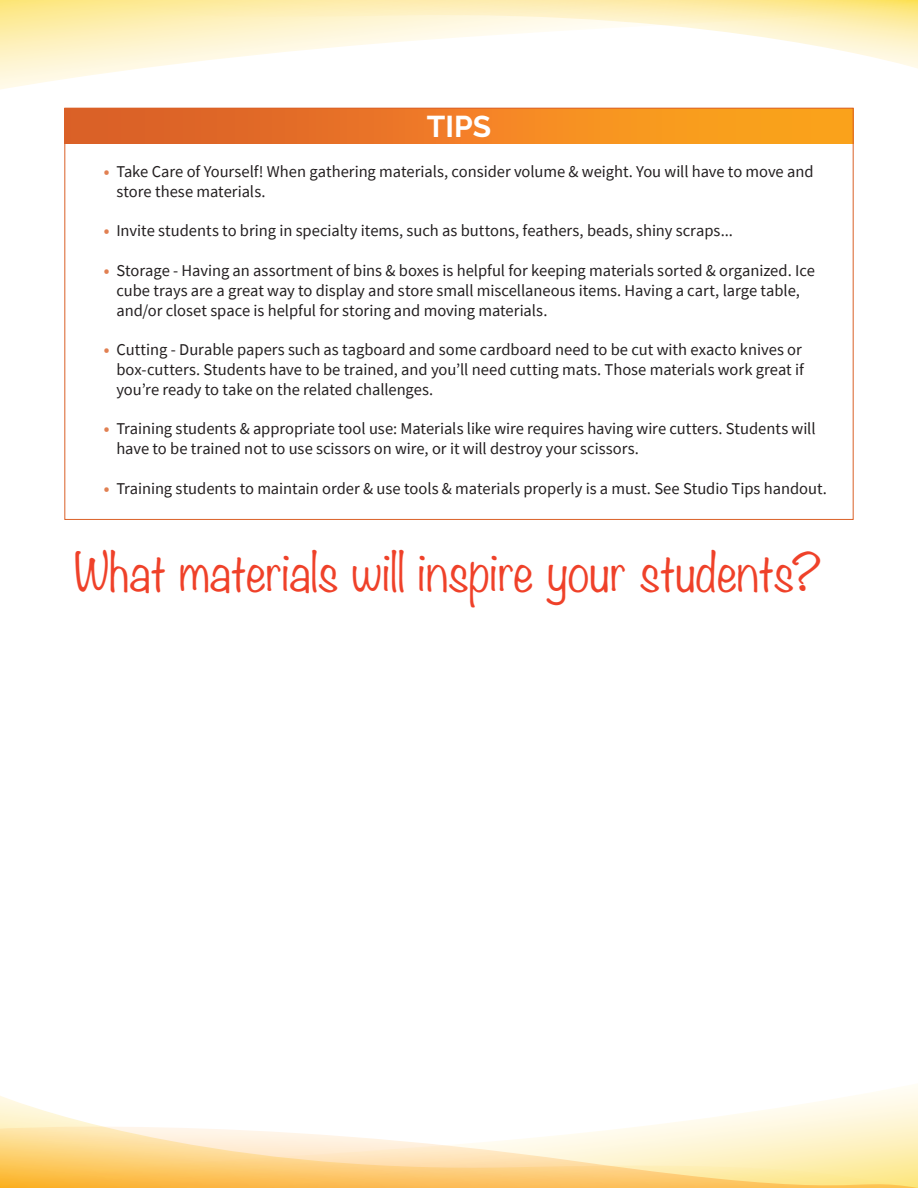
<style>
.page{position:relative;width:918px;height:1188px;background:#fff}
.page>*{position:absolute;margin:0;border:0;box-sizing:border-box;transform-origin:0 0}
.t1{font:300 48px "Noteworthy";letter-spacing:-.005em;color:#ef4129}
.t2{font:700 30px "Raleway";color:#fff}
.t3{font:16.5px/19.8px "Source Sans Pro";letter-spacing:-.005em;color:#231f20}
.s1{font-weight:700;color:#e18052}
</style>
<div class="page">
<svg style="left:855px;top:1085px;width:63px;height:11px"></svg>
<svg style="left:0;top:1096px;width:918px;height:92px"></svg>
<svg style="left:0;top:69px;width:134px;height:21px"></svg>
<svg style="left:0;top:0;width:918px;height:69px"></svg>
<div style="left:65px;top:108px;width:788px;height:36px;background:linear-gradient(to right,#da582b,#ffa91c)"></div>
<h2 class="t2" style="left:427px;top:109px;width:66px">TIPS</h2>
<p class="t3" style="left:116px;top:161px;width:699px;text-indent:-13px"><span class="s1">•</span> Take Care of Yourself! When gathering materials, consider volume &amp; weight. You will have to move and store these materials.</p>
<p class="t3" style="left:104px;top:221px;width:631px"><span class="s1">•</span> Invite students to bring in specialty items, such as buttons, feathers, beads, shiny scraps...</p>
<p class="t3" style="left:116px;top:260px;width:700px;text-indent:-13px"><span class="s1">•</span> Storage - Having an assortment of bins &amp; boxes is helpful for keeping materials sorted &amp; organized. Ice cube trays are a great way to display and store small miscellaneous items. Having a cart, large table, and/or closet space is helpful for storing and moving materials.</p>
<p class="t3" style="left:116px;top:340px;width:689px;text-indent:-13px"><span class="s1">•</span> Cutting - Durable papers such as tagboard and some cardboard need to be cut with exacto knives or box-cutters. Students have to be trained, and you’ll need cutting mats. Those materials work great if you’re ready to take on the related challenges.</p>
<p class="t3" style="left:116px;top:419px;width:701px;text-indent:-13px"><span class="s1">•</span> Training students &amp; appropriate tool use: Materials like wire requires having wire cutters. Students will have to be trained not to use scissors on wire, or it will destroy your scissors.</p>
<p class="t3" style="left:104px;top:478px;width:725px"><span class="s1">•</span> Training students to maintain order &amp; use tools &amp; materials properly is a must. See Studio Tips handout.</p>
<h1 class="t1" style="left:74px;top:529px;width:749px">What materials will inspire your students?</h1>
</div>
